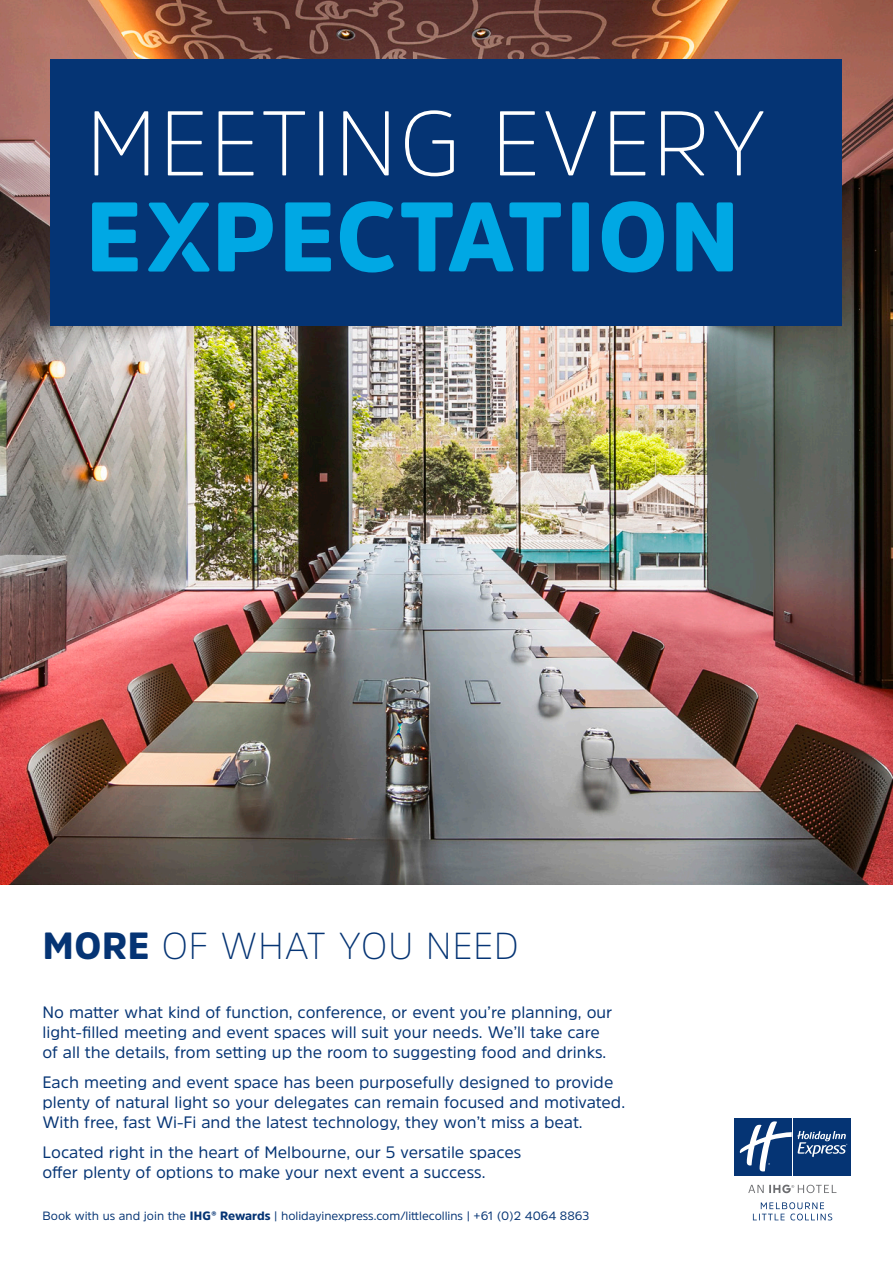
<style>
.page{position:relative;width:893px;height:1263px;background:#fff}
.page>*{position:absolute;margin:0;border:0;box-sizing:border-box;transform-origin:0 0}
.t1{font:900 97.65px "Amsi Pro";letter-spacing:.02em;color:#00a8e4}
.t2{font:200 91.5px "Amsi Pro";letter-spacing:.02em;color:#fff}
.t3{font:200 37.5px "Amsi Pro";letter-spacing:.02em;color:#053474}
.t4{font:16.5px/19.8px "Amsi Pro";color:#053474}
.t5{font:12px "Amsi Pro";color:#053474}
.s1{font-weight:900}
</style>
<div class="page">
<img style="left:0;top:0;width:893px;height:884px">
<div style="left:51px;top:60px;width:791px;height:266px;background:#053474"></div>
<svg style="left:148px;top:203px;width:62px;height:69px"></svg>
<div style="left:793px;top:1118px;width:57px;height:57px;background:#053474"></div>
<div style="left:734px;top:1118px;width:57px;height:57px;background:#053474"></div>
<svg style="left:740px;top:1121px;width:107px;height:50px"></svg>
<svg style="left:748px;top:1185px;width:88px;height:8px"></svg>
<svg style="left:753px;top:1202px;width:79px;height:18px"></svg>
<p class="t2" style="left:86px;top:79px;width:683px">MEETING EVERY</p>
<p class="t1" style="left:86px;top:170px;width:655px">E PECTATION</p>
<p class="t3" style="left:43px;top:920px;width:477px"><span class="s1">MORE</span> OF WHAT YOU NEED</p>
<p class="t4" style="left:43px;top:1002px;width:571px">No matter what kind of function, conference, or event you’re planning, our light-filled meeting and event spaces will suit your needs. We’ll take care of all the details, from setting up the room to suggesting food and drinks.</p>
<p class="t4" style="left:43px;top:1072px;width:584px">Each meeting and event space has been purposefully designed to provide plenty of natural light so your delegates can remain focused and motivated.<br>With free, fast Wi-Fi and the latest technology, they won’t miss a beat.</p>
<p class="t4" style="left:43px;top:1142px;width:480px">Located right in the heart of Melbourne, our 5 versatile spaces offer plenty of options to make your next event a success.</p>
<p class="t5" style="left:43px;top:1208px;width:548px">Book with us and join the <span class="s1">IHG® Rewards</span> | holidayinexpress.com/littlecollins | +61 (0)2 4064 8863</p>
</div>
